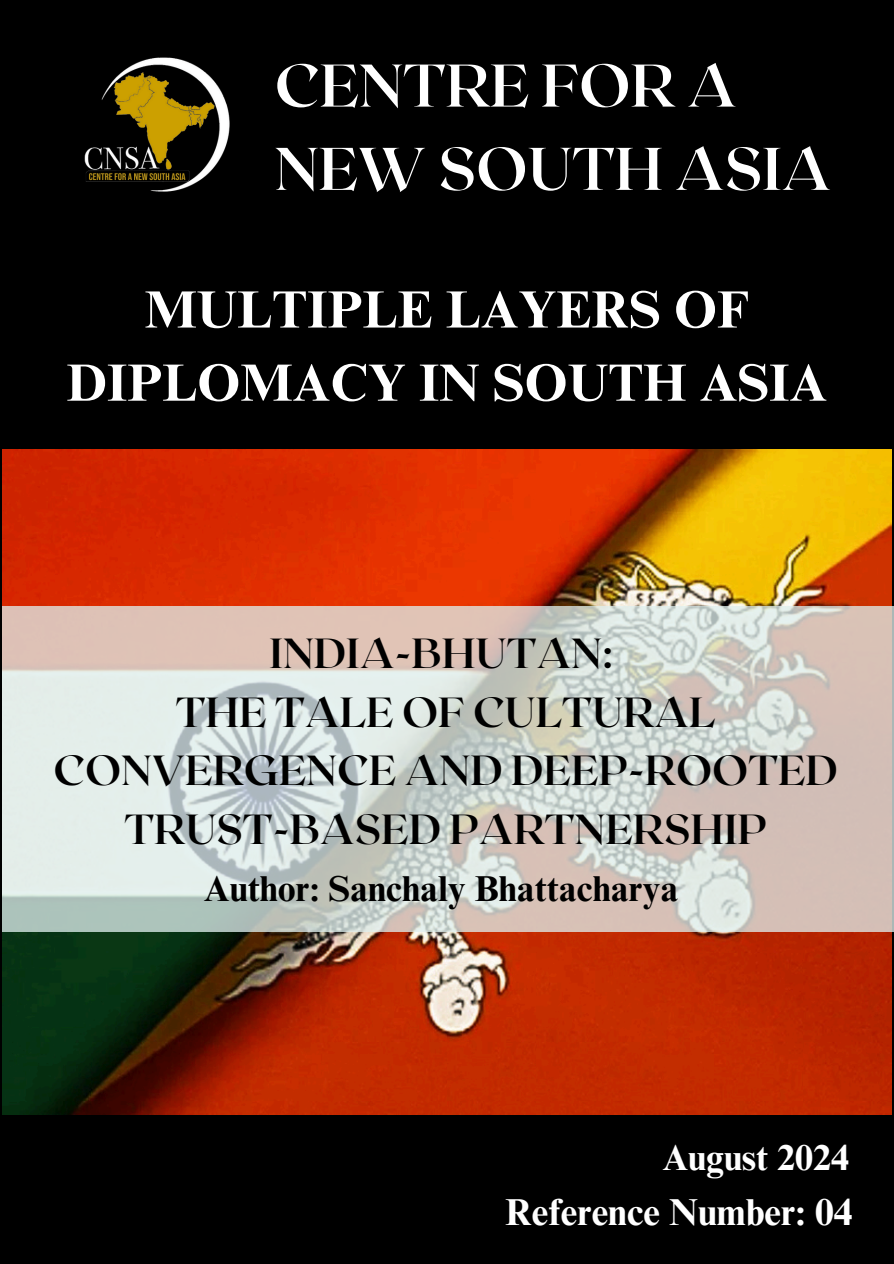
<style>
.page{position:relative;width:894px;height:1264px;background:#fff}
.page>*{position:absolute;margin:0;border:0;box-sizing:border-box;transform-origin:0 0}
.t1{font:700 60px/83.2px "Roxborough CF";color:#fff}
.t2{font:700 52.5px/73.2px "Times NRMT Pro";color:#fff;text-align:center}
.t3{font:700 42px/58.5px "Roxborough CF";color:#000;text-align:center}
.t4{font:700 37.5px "Times NRMT Pro";color:#fff}
.t5{font:700 36px "Times NRMT Pro";color:#000}
.t6{font:700 36px "Times NRMT Pro";color:#fff}
</style>
<div class="page">
<div style="left:0;top:0;width:893px;height:1263px;background:#000"></div>
<img style="left:2px;top:449px;width:889px;height:665px">
<svg style="left:2px;top:606px;width:891px;height:325px"></svg>
<img style="left:84px;top:57px;width:146px;height:135px">
<p class="t1" style="left:274px;top:41px;width:558px">CENTRE FOR A<br>NEW SOUTH ASIA</p>
<h2 class="t2" style="left:66px;top:279px;width:762px">MULTIPLE LAYERS OF<br>DIPLOMACY IN SOUTH ASIA</h2>
<p class="t3" style="left:53px;top:622px;width:785px">INDIA-BHUTAN:<br>THE TALE OF CULTURAL<br>CONVERGENCE AND DEEP-ROOTED<br>TRUST-BASED PARTNERSHIP</p>
<h3 class="t5" style="left:204px;top:875px;width:476px">Author: Sanchaly Bhattacharya</h3>
<p class="t6" style="left:662px;top:1143px;width:188px">August 2024</p>
<p class="t4" style="left:505px;top:1198px;width:349px">Reference Number: 04</p>
</div>
